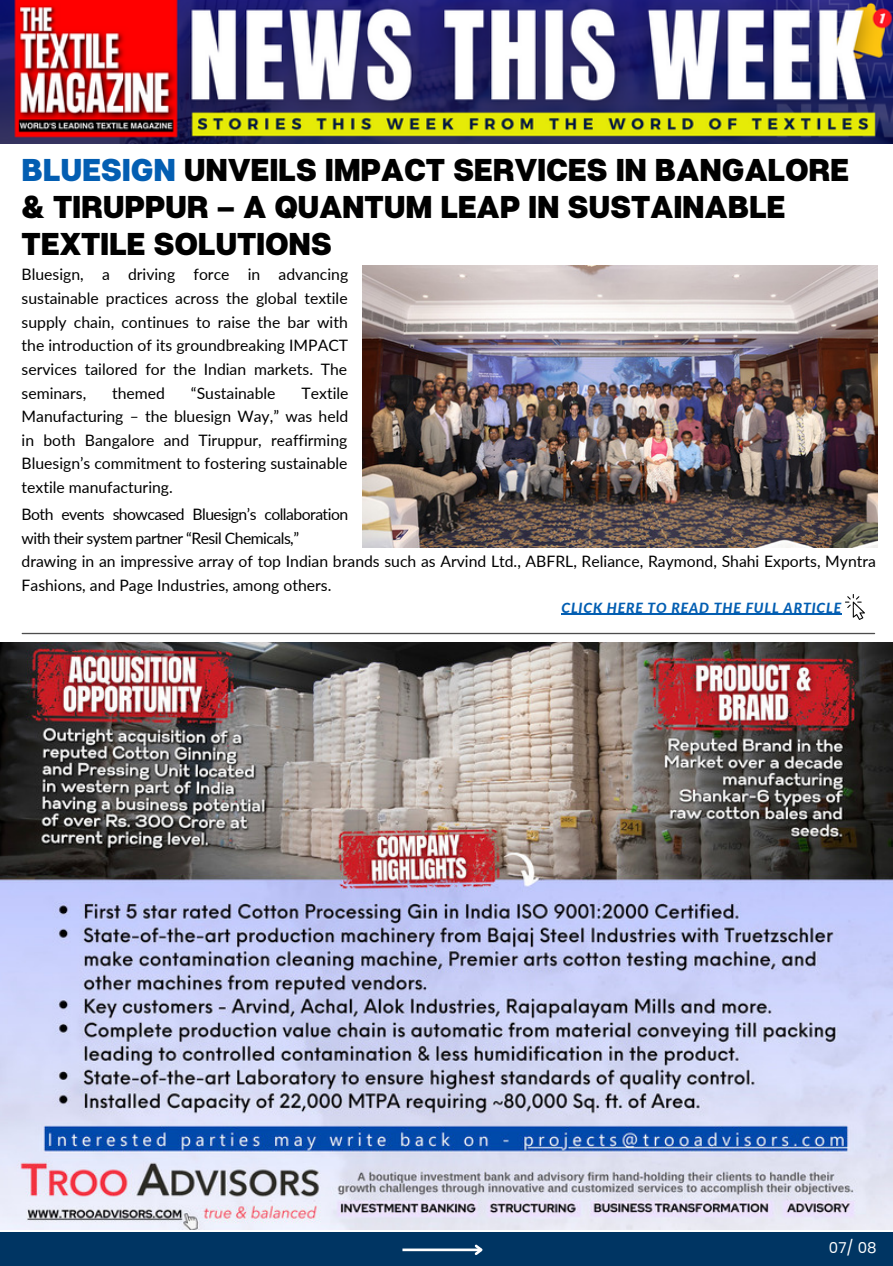
<style>
.page{position:relative;width:893px;height:1266px;background:#fff}
.page>*{position:absolute;margin:0;border:0;box-sizing:border-box;transform-origin:0 0}
.t1{font:800 31.5px/36.8px "Articulat CF";letter-spacing:-.01em;color:#000}
.t2{font:15.75px/23.6px "Lato";color:#000;text-align:justify}
.t3{font:15.75px/23.6px "Lato";letter-spacing:-.035em;color:#000}
.t4{font:15.05px "Poppins";color:#fff}
.t5{font:italic 800 14px "Lato";letter-spacing:.06em;color:#035eb2}
.s1{color:#035eb2}
</style>
<div class="page">
<img style="left:0;top:0;width:892px;height:143px">
<div style="left:0;top:1231px;width:892px;height:34px;background:#003563"></div>
<hr style="left:402px;top:1248px;width:79px;height:2px;background:#fff">
<svg style="left:472px;top:1244px;width:11px;height:11px"></svg>
<hr style="left:22px;top:632px;width:852px;height:2px;background:#4d4d4d">
<img style="left:845px;top:594px;width:19px;height:25px">
<img style="left:0;top:642px;width:892px;height:586px">
<img style="left:362px;top:265px;width:515px;height:282px">
<hr style="left:561px;top:613px;width:281px;height:2px;background:#035eb2">
<p class="t1" style="left:22px;top:151px;width:829px"><span class="s1">BLUESIGN</span> UNVEILS IMPACT SERVICES IN BANGALORE</p>
<p class="t1" style="left:22px;top:188px;width:765px">&amp; TIRUPPUR – A QUANTUM LEAP IN SUSTAINABLE<br>TEXTILE SOLUTIONS</p>
<p class="t2" style="left:22px;top:262px;width:328px">Bluesign, a driving force in advancing sustainable practices across the global textile supply chain, continues to raise the bar with the introduction of its groundbreaking IMPACT services tailored for the Indian markets. The seminars,</p>
<p class="t2" style="left:112px;top:380px;width:54px">themed</p>
<p class="t2" style="left:191px;top:380px;width:86px">“Sustainable</p>
<p class="t2" style="left:22px;top:380px;width:328px;text-indent:280px">Textile Manufacturing – the bluesign Way,” was held in both Bangalore and Tiruppur, reaffirming Bluesign’s commitment to fostering sustainable textile manufacturing.</p>
<p class="t3" style="left:22px;top:502px;width:328px">Both events showcased Bluesign’s collaboration with their system partner “Resil Chemicals,”</p>
<p class="t2" style="left:22px;top:549px;width:856px">drawing in an impressive array of top Indian brands such as Arvind Ltd., ABFRL, Reliance, Raymond, Shahi Exports, Myntra<br>Fashions, and Page Industries, among others.</p>
<p class="t5" style="left:561px;top:598px;width:281px">CLICK HERE TO READ THE FULL ARTICLE</p>
<p class="t4" style="left:829px;top:1237px;width:49px">07/ 08</p>
</div>
